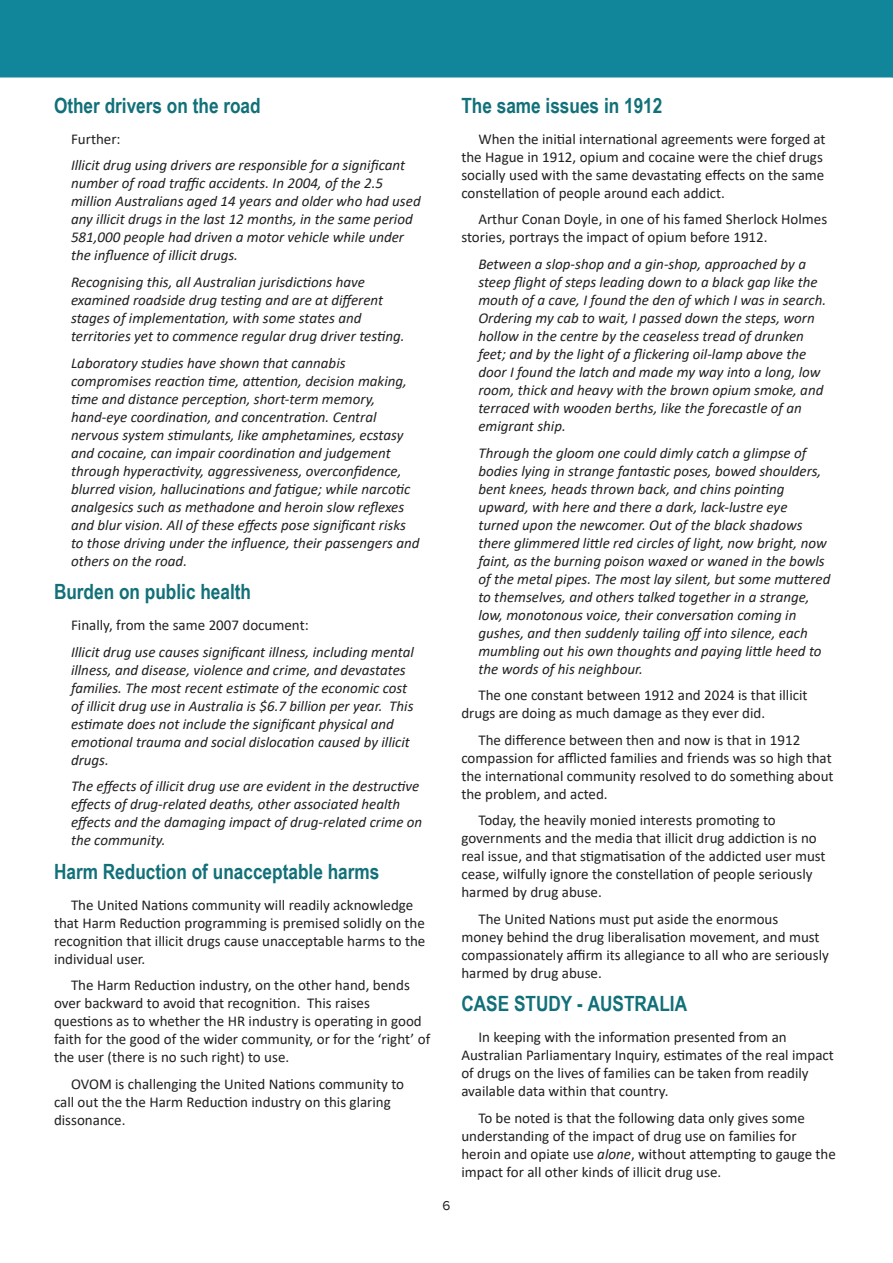
<style>
.page{position:relative;width:893px;height:1263px;background:#fff}
.page>*{position:absolute;margin:0;border:0;box-sizing:border-box;transform-origin:0 0}
.t1{font:700 21px "Arial Narrow";color:#117078}
.t2{font:italic 15px/18px "Calibri";color:#231f20}
.Body_Text{font:15px/18px "Calibri";color:#231f20}
.t3{font:13.5px "Proxima Nova";color:#231f20}
.s1{font-style:italic}
</style>
<div class="page">
<div style="left:0;top:0;width:893px;height:77px;background:#11869a"></div>
<p class="t1" style="left:54px;top:90px;width:208px">Other drivers on the road</p>
<p class="Body_Text" style="left:71px;top:130px;width:51px">Further:</p>
<p class="t2" style="left:71px;top:156px;width:351px">Illicit drug using drivers are responsible for a significant number of road traffic accidents. In 2004, of the 2.5 million Australians aged 14 years and older who had used any illicit drugs in the last 12 months, in the same period 581,000 people had driven a motor vehicle while under the influence of illicit drugs.</p>
<p class="t2" style="left:71px;top:272px;width:335px">Recognising this, all Australian jurisdictions have examined roadside drug testing and are at different stages of implementation, with some states and territories yet to commence regular drug driver testing.</p>
<p class="t2" style="left:71px;top:353px;width:350px">Laboratory studies have shown that cannabis compromises reaction time, attention, decision making, time and distance perception, short-term memory, hand-eye coordination, and concentration. Central nervous system stimulants, like amphetamines, ecstasy and cocaine, can impair coordination and judgement through hyperactivity, aggressiveness, overconfidence, blurred vision, hallucinations and fatigue; while narcotic analgesics such as methadone and heroin slow reflexes and blur vision. All of these effects pose significant risks to those driving under the influence, their passengers and others on the road.</p>
<p class="t1" style="left:54px;top:576px;width:199px">Burden on public health</p>
<p class="Body_Text" style="left:71px;top:616px;width:239px">Finally, from the same 2007 document:</p>
<p class="t2" style="left:71px;top:642px;width:344px">Illicit drug use causes significant illness, including mental illness, and disease, violence and crime, and devastates families. The most recent estimate of the economic cost of illicit drug use in Australia is $6.7 billion per year. This estimate does not include the significant physical and emotional trauma and social dislocation caused by illicit drugs.</p>
<p class="t2" style="left:71px;top:776px;width:353px">The effects of illicit drug use are evident in the destructive effects of drug-related deaths, other associated health effects and the damaging impact of drug-related crime on the community.</p>
<p class="t1" style="left:54px;top:855px;width:327px">Harm Reduction of unacceptable harms</p>
<p class="Body_Text" style="left:54px;top:895px;width:373px;text-indent:17px">The United Nations community will readily acknowledge that Harm Reduction programming is premised solidly on the recognition that illicit drugs cause unacceptable harms to the individual user.</p>
<p class="Body_Text" style="left:54px;top:976px;width:378px;text-indent:17px">The Harm Reduction industry, on the other hand, bends over backward to avoid that recognition. This raises questions as to whether the HR industry is operating in good faith for the good of the wider community, or for the ‘right’ of the user (there is no such right) to use.</p>
<p class="Body_Text" style="left:54px;top:1074px;width:352px;text-indent:17px">OVOM is challenging the United Nations community to call out the the Harm Reduction industry on this glaring dissonance.</p>
<p class="t3" style="left:442px;top:1197px;width:9px">6</p>
<p class="t1" style="left:461px;top:90px;width:203px">The same issues in 1912</p>
<p class="Body_Text" style="left:461px;top:130px;width:366px;text-indent:17px">When the initial international agreements were forged at the Hague in 1912, opium and cocaine were the chief drugs socially used with the same devastating effects on the same constellation of people around each addict.</p>
<p class="Body_Text" style="left:461px;top:210px;width:367px;text-indent:17px">Arthur Conan Doyle, in one of his famed Sherlock Holmes stories, portrays the impact of opium before 1912.</p>
<p class="t2" style="left:478px;top:254px;width:349px">Between a slop-shop and a gin-shop, approached by a steep flight of steps leading down to a black gap like the mouth of a cave, I found the den of which I was in search.<br>Ordering my cab to wait, I passed down the steps, worn hollow in the centre by the ceaseless tread of drunken feet; and by the light of a flickering oil-lamp above the door I found the latch and made my way into a long, low room, thick and heavy with the brown opium smoke, and terraced with wooden berths, like the forecastle of an emigrant ship.</p>
<p class="t2" style="left:478px;top:443px;width:354px">Through the gloom one could dimly catch a glimpse of bodies lying in strange fantastic poses, bowed shoulders, bent knees, heads thrown back, and chins pointing upward, with here and there a dark, lack-lustre eye turned upon the newcomer. Out of the black shadows there glimmered little red circles of light, now bright, now faint, as the burning poison waxed or waned in the bowls of the metal pipes. The most lay silent, but some muttered to themselves, and others talked together in a strange, low, monotonous voice, their conversation coming in gushes, and then suddenly tailing off into silence, each mumbling out his own thoughts and paying little heed to the words of his neighbour.</p>
<p class="Body_Text" style="left:461px;top:686px;width:348px;text-indent:17px">The one constant between 1912 and 2024 is that illicit drugs are doing as much damage as they ever did.</p>
<p class="Body_Text" style="left:461px;top:730px;width:374px;text-indent:17px">The difference between then and now is that in 1912 compassion for afflicted families and friends was so high that the international community resolved to do something about the problem, and acted.</p>
<p class="Body_Text" style="left:461px;top:811px;width:366px;text-indent:17px">Today, the heavily monied interests promoting to governments and the media that illicit drug addiction is no real issue, and that stigmatisation of the addicted user must cease, wilfully ignore the constellation of people seriously harmed by drug abuse.</p>
<p class="Body_Text" style="left:461px;top:909px;width:369px;text-indent:17px">The United Nations must put aside the enormous<br>money behind the drug liberalisation movement, and must compassionately affirm its allegiance to all who are seriously harmed by drug abuse.</p>
<p class="t1" style="left:461px;top:988px;width:227px">CASE STUDY - AUSTRALIA</p>
<p class="Body_Text" style="left:461px;top:1028px;width:374px;text-indent:17px">In keeping with the information presented from an Australian Parliamentary Inquiry, estimates of the real impact of drugs on the lives of families can be taken from readily available data within that country.</p>
<p class="Body_Text" style="left:461px;top:1108px;width:376px;text-indent:17px">To be noted is that the following data only gives some understanding of the impact of drug use on families for heroin and opiate use <span class="s1">alone</span>, without attempting to gauge the impact for all other kinds of illicit drug use.</p>
</div>
